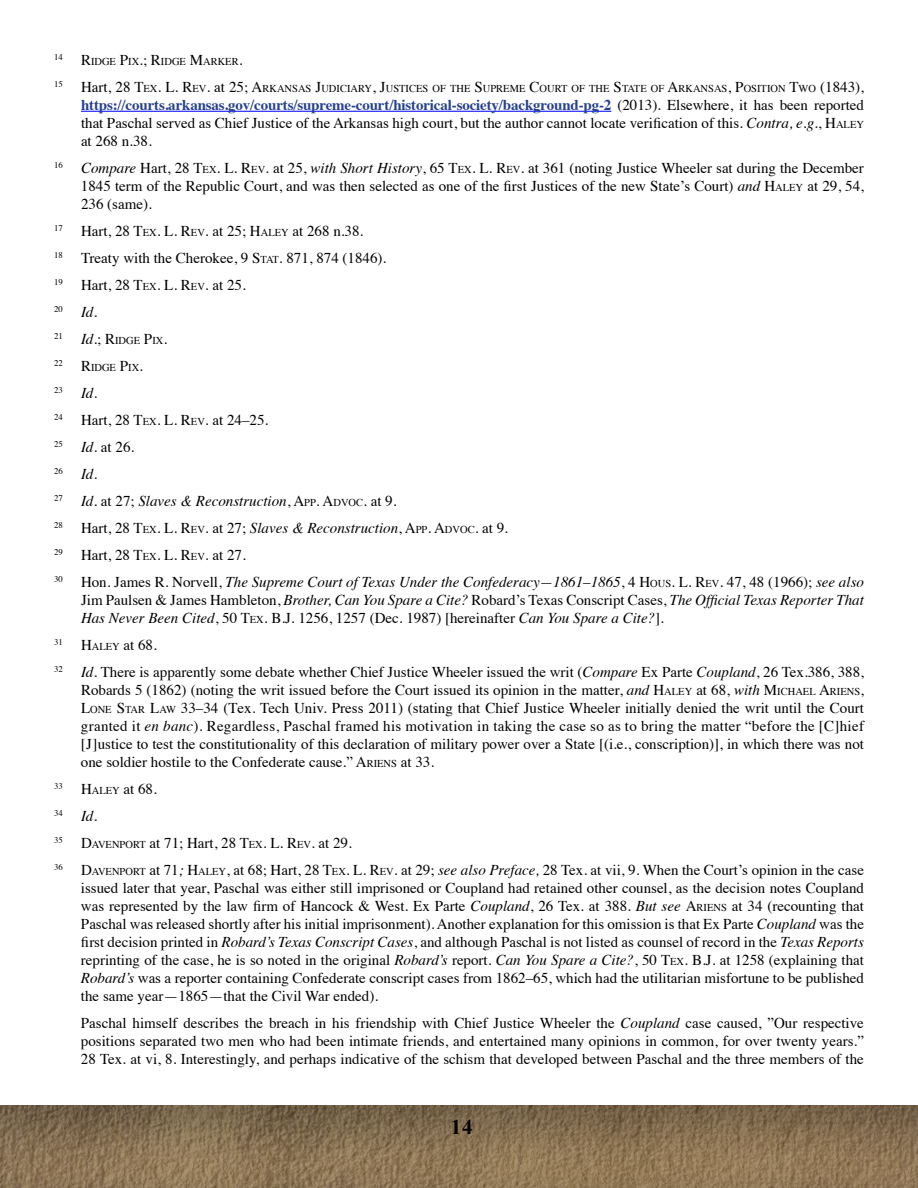
<style>
.page{position:relative;width:918px;height:1188px;background:#fff}
.page>*{position:absolute;margin:0;border:0;box-sizing:border-box;transform-origin:0 0}
.t1{font:700 21px "Times New Roman";color:#000}
.t2{font:15px/18px "Times";color:#000;text-align:justify}
.t3{font:italic 15px/27px "Times";color:#000}
.t4{font:10.5px "Times";color:#000}
.s1{font-size:15px}
.s2{font-weight:700;color:#25408f}
.s3{font-style:italic}
.s4{font-style:inherit}
.s5{font-size:10.5px}
.s6{font-style:italic;font-size:15px}
.s7{font-style:normal}
.s8{font-style:normal;font-size:10.5px}
</style>
<div class="page">
<div style="left:0;top:1095px;width:918px;height:93px;background:#000;opacity:.5"></div>
<hr style="left:81px;top:111px;width:530px;height:1px;background:#00f">
<p class="t4" style="left:54px;top:52px;width:190px"><sup>14</sup> <span class="s1">R</span>IDGE <span class="s1">P</span>IX<span class="s1">.; R</span>IDGE <span class="s1">M</span>ARKER<span class="s1">.</span></p>
<p class="t4" style="left:54px;top:79px;width:811px"><sup>15</sup> <span class="s1">Hart, 28</span> <span class="s1">T</span>EX<span class="s1">. L. R</span>EV<span class="s1">. at 25;</span> <span class="s1">A</span>RKANSAS <span class="s1">J</span>UDICIARY<span class="s1">, J</span>USTICES OF THE <span class="s1">S</span>UPREME <span class="s1">C</span>OURT OF THE <span class="s1">S</span>TATE OF <span class="s1">A</span>RKANSAS<span class="s1">, P</span>OSITION <span class="s1">T</span>WO <span class="s1">(1843),</span></p>
<p class="t2" style="left:81px;top:95px;width:785px"><span class="s2">https://courts.arkansas.gov/courts/supreme-court/historical-society/background-pg-2</span> (2013). Elsewhere, it has been reported that Paschal served as Chief Justice of the Arkansas high court, but the author cannot locate verification of this. <span class="s3">Contra, e.g.</span>, <span class="s4">H</span><span class="s5">ALEY </span>at 268 n.38.</p>
<p class="t2" style="left:81px;top:158px;width:785px;text-indent:-27px"><sup>16</sup> <span class="s3">Compare</span> Hart, 28 <span class="s4">T</span><span class="s5">EX</span><span class="s4">. L. R</span><span class="s5">EV</span>. at 25, <span class="s3">with Short History</span>, 65 <span class="s4">T</span><span class="s5">EX</span><span class="s4">. L. R</span><span class="s5">EV</span><span class="s4">.</span> at 361 (noting Justice Wheeler sat during the December 1845 term of the Republic Court, and was then selected as one of the first Justices of the new State’s Court) <span class="s3">and</span> <span class="s4">H</span><span class="s5">ALEY</span> at 29, 54, 236 (same).</p>
<p class="t2" style="left:54px;top:216px;width:334px;line-height:27px;text-align:left"><sup>17</sup> Hart, 28 <span class="s4">T</span><span class="s5">EX</span><span class="s4">. L. R</span><span class="s5">EV</span>. at 25; <span class="s4">H</span><span class="s5">ALEY</span> at 268 n.38.<br><sup>18</sup> Treaty with the Cherokee, 9 <span class="s4">S</span><span class="s5">TAT</span> <span class="s4">. 871, 874 (1846).<br></span><sup>19</sup> Hart, 28 <span class="s4">T</span><span class="s5">EX</span><span class="s4">. L. R</span><span class="s5">EV</span>. at 25.<br><sup>20</sup> <span class="s3">Id.</span></p>
<p class="t4" style="left:54px;top:331px;width:115px"><sup>21</sup> <span class="s6">Id.</span><span class="s1">;</span> <span class="s1">R</span>IDGE <span class="s1">P</span>IX<span class="s1">.</span></p>
<p class="t4" style="left:54px;top:358px;width:91px"><sup>22</sup> <span class="s1">R</span>IDGE <span class="s1">P</span>IX<span class="s1">.</span></p>
<p class="t3" style="left:54px;top:379px;width:812px"><sup>23</sup> Id.<br><sup>24</sup> <span class="s7">Hart, 28</span> <span class="s7">T</span><span class="s8">EX</span><span class="s7">. L. R</span><span class="s8">EV</span><span class="s7">. at 24–25.<br></span><sup>25</sup> Id. <span class="s7">at 26.<br></span><sup>26</sup> Id.<br><sup>27</sup> Id. <span class="s7">at 27;</span> Slaves &amp; Reconstruction<span class="s7">,</span> <span class="s7">A</span><span class="s8">PP</span><span class="s7">. A</span><span class="s8">DVOC</span><span class="s7">. at 9.<br></span><sup>28</sup> <span class="s7">Hart, 28</span> <span class="s7">T</span><span class="s8">EX</span><span class="s7">. L. R</span><span class="s8">EV</span><span class="s7">. at 27;</span> Slaves &amp; Reconstruction<span class="s7">,</span> <span class="s7">A</span><span class="s8">PP</span><span class="s7">. A</span><span class="s8">DVOC</span><span class="s7">. at 9.<br></span><sup>29</sup> <span class="s7">Hart, 28</span> <span class="s7">T</span><span class="s8">EX</span><span class="s7">. L. R</span><span class="s8">EV</span><span class="s7">. at 27.<br></span><sup>30</sup> <span class="s7">Hon. James R. Norvell,</span> The Supreme Court of Texas Under the Confederacy—1861–1865<span class="s7">, 4</span> <span class="s7">H</span><span class="s8">OUS</span><span class="s7">. L. R</span><span class="s8">EV</span><span class="s7">.</span> <span class="s7">47, 48 (1966);</span> see also</p>
<p class="t3" style="left:81px;top:590px;width:784px;line-height:18px"><span class="s7">Jim Paulsen &amp; James Hambleton,</span> Brother, Can You Spare a Cite? <span class="s7">Robard’s Texas Conscript Cases,</span> The Official Texas Reporter That<br>Has Never Been Cited<span class="s7">, 50</span> <span class="s7">T</span><span class="s8">EX</span><span class="s7">. B.J. 1256, 1257</span> <span class="s7">(Dec. 1987) [hereinafter</span> Can You Spare a Cite?<span class="s7">].</span></p>
<p class="t2" style="left:54px;top:630px;width:812px;line-height:27px"><sup>31</sup> <span class="s4">H</span><span class="s5">ALEY</span> at 68.<br><sup>32</sup> <span class="s3">Id.</span> There is apparently some debate whether Chief Justice Wheeler issued the writ (<span class="s3">Compare</span> Ex Parte <span class="s3">Coupland</span>, 26 Tex.386, 388,</p>
<p class="t2" style="left:81px;top:680px;width:785px">Robards 5 (1862) (noting the writ issued before the Court issued its opinion in the matter, <span class="s3">and</span> <span class="s4">H</span><span class="s5">ALEY</span> at 68, <span class="s3">with</span> <span class="s4">M</span><span class="s5">ICHAEL</span> <span class="s4">A</span><span class="s5">RIENS</span><span class="s4">, L</span><span class="s5">ONE</span> <span class="s4">S</span><span class="s5">TAR</span> <span class="s4">L</span><span class="s5">AW</span> <span class="s4">33–34 (T</span>ex. Tech Univ. Press 2011) (stating that Chief Justice Wheeler initially denied the writ until the Court granted it <span class="s3">en banc</span>). Regardless, Paschal framed his motivation in taking the case so as to bring the matter “before the [C]hief [J]ustice to test the constitutionality of this declaration of military power over a State [(i.e., conscription)], in which there was not one soldier hostile to the Confederate cause.” <span class="s4">A</span><span class="s5">RIENS</span> at 33.</p>
<p class="t4" style="left:54px;top:781px;width:104px"><sup>33</sup> <span class="s1">H</span>ALEY <span class="s1">at 68</span><span class="s6">.</span></p>
<p class="t2" style="left:54px;top:801px;width:812px;line-height:27px;text-align:left"><sup>34</sup> <span class="s3">Id.<br></span><sup>35</sup> <span class="s4">D</span><span class="s5">AVENPORT</span> at 71; Hart, 28 <span class="s4">T</span><span class="s5">EX</span><span class="s4">. L. R</span><span class="s5">EV</span>. at 29.<br><sup>36</sup> <span class="s4">D</span><span class="s5">AVENPORT</span> at 71<span class="s3">;</span> <span class="s4">H</span><span class="s5">ALEY</span>, at 68; Hart, 28 <span class="s4">T</span><span class="s5">EX</span><span class="s4">. L. R</span><span class="s5">EV</span>. at 29; <span class="s3">see also Preface,</span> 28 Tex. at vii, 9. When the Court’s opinion in the case</p>
<p class="t2" style="left:81px;top:878px;width:785px">issued later that year, Paschal was either still imprisoned or Coupland had retained other counsel, as the decision notes Coupland was represented by the law firm of Hancock &amp; West. Ex Parte <span class="s3">Coupland</span>, 26 Tex. at 388. <span class="s3">But see</span> <span class="s4">A</span><span class="s5">RIENS</span> at 34 (recounting that Paschal was released shortly after his initial imprisonment). Another explanation for this omission is that Ex Parte <span class="s3">Coupland</span> was the first decision printed in <span class="s3">Robard’s Texas Conscript Cases</span>, and although Paschal is not listed as counsel of record in the <span class="s3">Texas Reports </span>reprinting of the case, he is so noted in the original <span class="s3">Robard’s</span> report. <span class="s3">Can You Spare a Cite?</span>, 50 <span class="s4">T</span><span class="s5">EX</span><span class="s4">. B.J.</span> at <span class="s4">1258</span> (explaining that <span class="s3">Robard’s</span> was a reporter containing Confederate conscript cases from 1862–65, which had the utilitarian misfortune to be published the same year—1865—that the Civil War ended).</p>
<p class="t2" style="left:81px;top:1013px;width:785px">Paschal himself describes the breach in his friendship with Chief Justice Wheeler the <span class="s3">Coupland</span> case caused, ”Our respective positions separated two men who had been intimate friends, and entertained many opinions in common, for over twenty years.” 28 Tex. at vi, 8. Interestingly, and perhaps indicative of the schism that developed between Paschal and the three members of the</p>
<h1 class="t1" style="left:451px;top:1112px;width:24px">14</h1>
</div>
